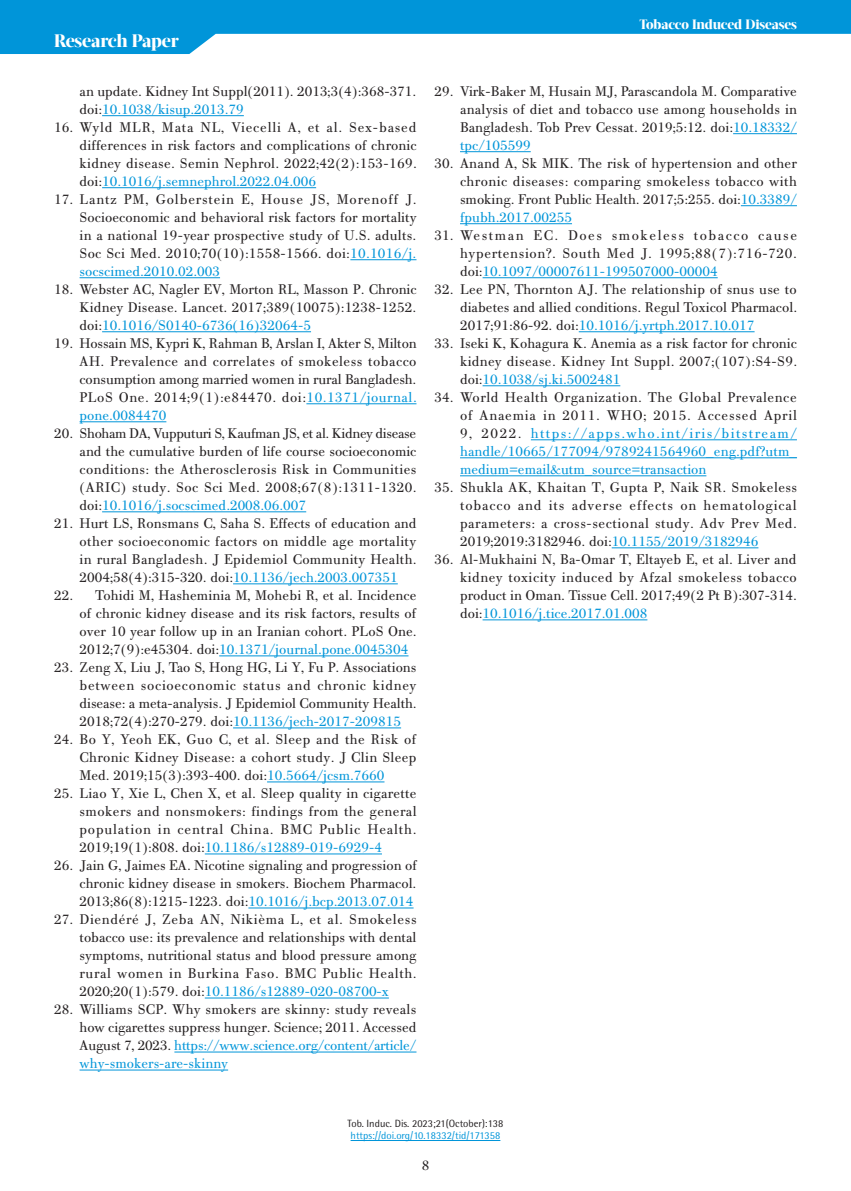
<style>
.page{position:relative;width:851px;height:1191px;background:#fff}
.page>*{position:absolute;margin:0;border:0;box-sizing:border-box;transform-origin:0 0}
.t1{font:800 18px "Acta Display W04";letter-spacing:-.01em;color:#fff}
.t2{font:15px/18px "PF Bodoni Text";color:#231f20;text-align:justify}
.t3{font:15px/18px "PF Bodoni Text";color:#0095d9;text-align:justify}
.t4{font:800 13.5px "Acta Display W04";letter-spacing:-.01em;color:#fff}
.t5{font:10.5px "Rotis Semi Sans Hel";color:#0095d9}
.t6{font:10.5px "Rotis Semi Sans Hel";color:#231f20}
.s1{color:#0095d9}
.s2{color:#231f20}
</style>
<div class="page">
<svg style="left:0;top:0;width:850px;height:54px;fill:#0095d9"></svg>
<hr style="left:350px;top:1140px;width:150px;height:1px;background:#0095d9">
<hr style="left:102px;top:115px;width:142px;height:1px;background:#0095d9">
<hr style="left:102px;top:187px;width:214px;height:1px;background:#0095d9">
<hr style="left:350px;top:259px;width:66px;height:1px;background:#0095d9">
<hr style="left:80px;top:277px;width:140px;height:1px;background:#0095d9">
<hr style="left:102px;top:331px;width:209px;height:1px;background:#0095d9">
<hr style="left:306px;top:403px;width:110px;height:1px;background:#0095d9">
<hr style="left:80px;top:421px;width:86px;height:1px;background:#0095d9">
<hr style="left:102px;top:511px;width:204px;height:1px;background:#0095d9">
<hr style="left:233px;top:583px;width:165px;height:1px;background:#0095d9">
<hr style="left:219px;top:655px;width:189px;height:1px;background:#0095d9">
<hr style="left:233px;top:727px;width:168px;height:1px;background:#0095d9">
<hr style="left:267px;top:781px;width:117px;height:1px;background:#0095d9">
<hr style="left:205px;top:853px;width:177px;height:1px;background:#0095d9">
<hr style="left:248px;top:907px;width:165px;height:1px;background:#0095d9">
<hr style="left:205px;top:997px;width:184px;height:1px;background:#0095d9">
<hr style="left:174px;top:1051px;width:242px;height:1px;background:#0095d9">
<hr style="left:80px;top:1069px;width:148px;height:1px;background:#0095d9">
<hr style="left:733px;top:133px;width:63px;height:1px;background:#0095d9">
<hr style="left:460px;top:151px;width:70px;height:1px;background:#0095d9">
<hr style="left:740px;top:205px;width:56px;height:1px;background:#0095d9">
<hr style="left:460px;top:223px;width:112px;height:1px;background:#0095d9">
<hr style="left:482px;top:277px;width:235px;height:1px;background:#0095d9">
<hr style="left:578px;top:331px;width:176px;height:1px;background:#0095d9">
<hr style="left:482px;top:385px;width:138px;height:1px;background:#0095d9">
<hr style="left:530px;top:439px;width:266px;height:1px;background:#0095d9">
<hr style="left:460px;top:457px;width:336px;height:1px;background:#0095d9">
<hr style="left:460px;top:475px;width:246px;height:1px;background:#0095d9">
<hr style="left:611px;top:547px;width:147px;height:1px;background:#0095d9">
<hr style="left:482px;top:619px;width:165px;height:1px;background:#0095d9">
<p class="t1" style="left:54px;top:30px;width:126px">Research Paper</p>
<p class="t2" style="left:80px;top:82px;width:338px">an update. Kidney Int Suppl(2011). 2013;3(4):368-371. doi:<span class="s1">10.1038/kisup.2013.79</span></p>
<p class="t2" style="left:80px;top:118px;width:339px;text-indent:-26px">16. Wyld MLR, Mata NL, Viecelli A, et al. Sex-based differences in risk factors and complications of chronic kidney disease. Semin Nephrol. 2022;42(2):153-169. doi:<span class="s1">10.1016/j.semnephrol.2022.04.006</span></p>
<p class="t2" style="left:80px;top:190px;width:338px;text-indent:-26px">17. Lantz PM, Golberstein E, House JS, Morenoff J.<br>Socioeconomic and behavioral risk factors for mortality in a national 19-year prospective study of U.S. adults.<br>Soc Sci Med. 2010;70(10):1558-1566. doi:<span class="s1">10.1016/j. socscimed.2010.02.003</span></p>
<p class="t2" style="left:80px;top:280px;width:338px;text-indent:-26px">18. Webster AC, Nagler EV, Morton RL, Masson P. Chronic Kidney Disease. Lancet. 2017;389(10075):1238-1252. doi:<span class="s1">10.1016/S0140-6736(16)32064-5</span></p>
<p class="t2" style="left:80px;top:334px;width:338px;text-indent:-26px">19. Hossain MS, Kypri K, Rahman B, Arslan I, Akter S, Milton AH. Prevalence and correlates of smokeless tobacco consumption among married women in rural Bangladesh.<br>PLoS One. 2014;9(1):e84470. doi:<span class="s1">10.1371/journal. pone.0084470</span></p>
<p class="t2" style="left:80px;top:424px;width:338px;text-indent:-26px">20. Shoham DA, Vupputuri S, Kaufman JS, et al. Kidney disease and the cumulative burden of life course socioeconomic conditions: the Atherosclerosis Risk in Communities (ARIC) study. Soc Sci Med. 2008;67(8):1311-1320. doi:<span class="s1">10.1016/j.socscimed.2008.06.007</span></p>
<p class="t2" style="left:80px;top:514px;width:338px;text-indent:-26px">21. Hurt LS, Ronsmans C, Saha S. Effects of education and other socioeconomic factors on middle age mortality in rural Bangladesh. J Epidemiol Community Health.<br>2004;58(4):315-320. doi:<span class="s1">10.1136/jech.2003.007351</span></p>
<p class="t2" style="left:80px;top:586px;width:338px;text-indent:-26px">22. Tohidi M, Hasheminia M, Mohebi R, et al. Incidence of chronic kidney disease and its risk factors, results of over 10 year follow up in an Iranian cohort. PLoS One.<br>2012;7(9):e45304. doi:<span class="s1">10.1371/journal.pone.0045304</span></p>
<p class="t2" style="left:80px;top:658px;width:338px;text-indent:-26px">23. Zeng X, Liu J, Tao S, Hong HG, Li Y, Fu P. Associations between socioeconomic status and chronic kidney disease: a meta-analysis. J Epidemiol Community Health.<br>2018;72(4):270-279. doi:<span class="s1">10.1136/jech-2017-209815</span></p>
<p class="t2" style="left:80px;top:730px;width:338px;text-indent:-26px">24. Bo Y, Yeoh EK, Guo C, et al. Sleep and the Risk of Chronic Kidney Disease: a cohort study. J Clin Sleep Med. 2019;15(3):393-400. doi:<span class="s1">10.5664/jcsm.7660</span></p>
<p class="t2" style="left:80px;top:784px;width:338px;text-indent:-26px">25. Liao Y, Xie L, Chen X, et al. Sleep quality in cigarette smokers and nonsmokers: findings from the general population in central China. BMC Public Health.<br>2019;19(1):808. doi:<span class="s1">10.1186/s12889-019-6929-4</span></p>
<p class="t2" style="left:80px;top:856px;width:338px;text-indent:-26px">26. Jain G, Jaimes EA. Nicotine signaling and progression of chronic kidney disease in smokers. Biochem Pharmacol.<br>2013;86(8):1215-1223. doi:<span class="s1">10.1016/j.bcp.2013.07.014</span></p>
<p class="t2" style="left:80px;top:910px;width:338px;text-indent:-26px">27. Diendéré J, Zeba AN, Nikièma L, et al. Smokeless tobacco use: its prevalence and relationships with dental symptoms, nutritional status and blood pressure among rural women in Burkina Faso. BMC Public Health.<br>2020;20(1):579. doi:<span class="s1">10.1186/s12889-020-08700-x</span></p>
<p class="t2" style="left:80px;top:1000px;width:338px;text-indent:-26px">28. Williams SCP. Why smokers are skinny: study reveals how cigarettes suppress hunger. Science; 2011. Accessed August 7, 2023. <span class="s1">https://www.science.org/content/article/ why-smokers-are-skinny</span></p>
<p class="t4" style="left:639px;top:17px;width:159px">Tobacco Induced Diseases</p>
<p class="t2" style="left:460px;top:82px;width:338px;text-indent:-26px">29. Virk-Baker M, Husain MJ, Parascandola M. Comparative analysis of diet and tobacco use among households in Bangladesh. Tob Prev Cessat. 2019;5:12. doi:<span class="s1">10.18332/ tpc/105599</span></p>
<p class="t2" style="left:460px;top:154px;width:338px;text-indent:-26px">30. Anand A, Sk MIK. The risk of hypertension and other chronic diseases: comparing smokeless tobacco with smoking. Front Public Health. 2017;5:255. doi:<span class="s1">10.3389/ fpubh.2017.00255</span></p>
<p class="t2" style="left:460px;top:226px;width:338px;text-indent:-26px">31. Westman EC. Does smokeless tobacco cause hypertension?. South Med J. 1995;88(7):716-720. doi:<span class="s1">10.1097/00007611-199507000-00004</span></p>
<p class="t2" style="left:460px;top:280px;width:338px;text-indent:-26px">32. Lee PN, Thornton AJ. The relationship of snus use to diabetes and allied conditions. Regul Toxicol Pharmacol.<br>2017;91:86-92. doi:<span class="s1">10.1016/j.yrtph.2017.10.017</span></p>
<p class="t2" style="left:460px;top:334px;width:338px;text-indent:-26px">33. Iseki K, Kohagura K. Anemia as a risk factor for chronic kidney disease. Kidney Int Suppl. 2007;(107):S4-S9. doi:<span class="s1">10.1038/sj.ki.5002481</span></p>
<p class="t3" style="left:460px;top:388px;width:338px;text-indent:-26px"><span class="s2">34. World Health Organization. The Global Prevalence of Anaemia in 2011. WHO; 2015. Accessed April 9, 2022.</span> https://apps.who.int/iris/bitstream/ handle/10665/177094/9789241564960_eng.pdf?utm_ medium=email&amp;utm_source=transaction</p>
<p class="t2" style="left:460px;top:478px;width:338px;text-indent:-26px">35. Shukla AK, Khaitan T, Gupta P, Naik SR. Smokeless tobacco and its adverse effects on hematological parameters: a cross-sectional study. Adv Prev Med.<br>2019;2019:3182946. doi:<span class="s1">10.1155/2019/3182946</span></p>
<p class="t2" style="left:460px;top:550px;width:338px;text-indent:-26px">36. Al-Mukhaini N, Ba-Omar T, Eltayeb E, et al. Liver and kidney toxicity induced by Afzal smokeless tobacco product in Oman. Tissue Cell. 2017;49(2 Pt B):307-314. doi:<span class="s1">10.1016/j.tice.2017.01.008</span></p>
<p class="t6" style="left:347px;top:1116px;width:157px">Tob. Induc. Dis. 2023;21(October):138</p>
<p class="t5" style="left:350px;top:1129px;width:151px">https://doi.org/10.18332/tid/171358</p>
<p class="t2" style="left:421px;top:1156px;width:9px">8</p>
</div>
